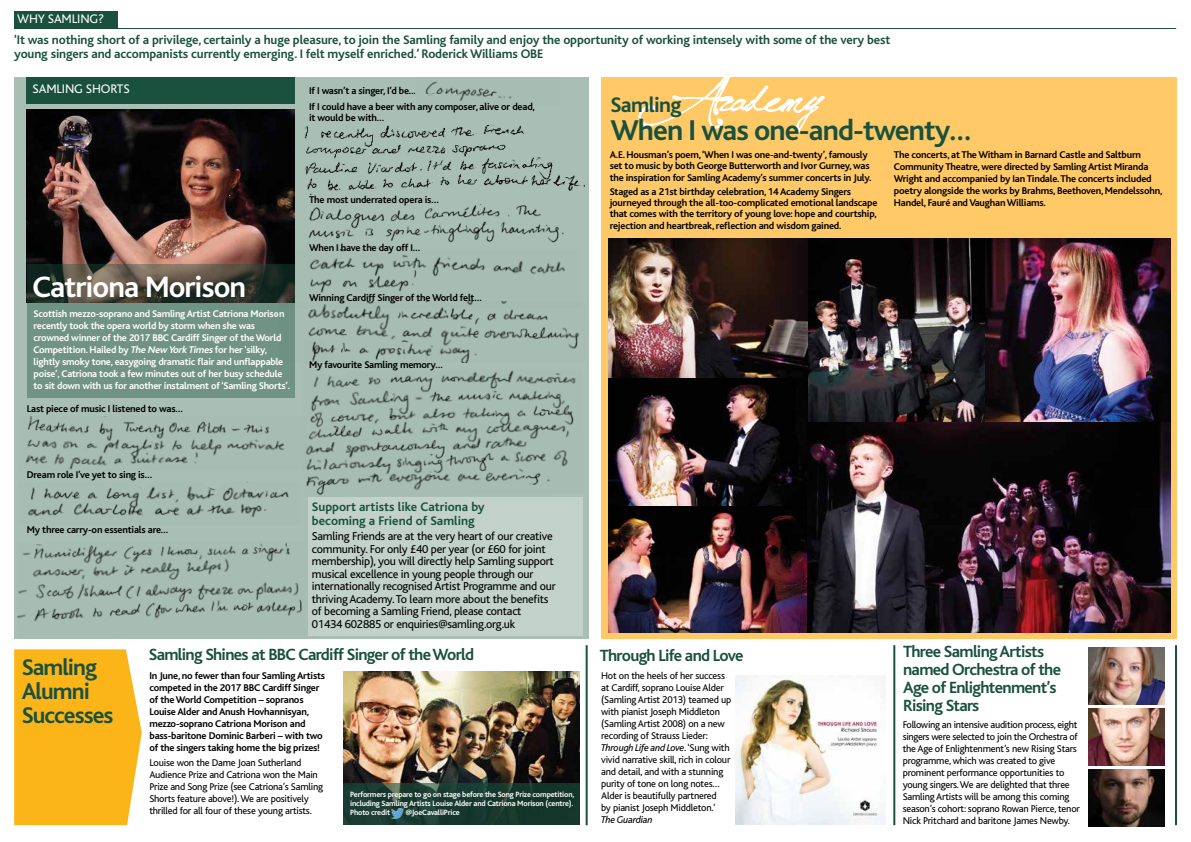
<style>
.page{position:relative;width:1191px;height:842px;background:#fff}
.page>*{position:absolute;margin:0;border:0;box-sizing:border-box;transform-origin:0 0}
.t1{font:700 30.9px "Bliss";letter-spacing:-.03em;color:#fff}
.t2{font:700 30px "Bliss";letter-spacing:-.03em;color:#1a513e}
.t3{font:700 23.8px/24px "Bliss";letter-spacing:-.04em;color:#1a513e}
.t4{font:700 22px "Bliss";letter-spacing:-.03em;color:#1a513e}
.t5{font:700 17px/18px "Bliss";letter-spacing:-.04em;color:#1a513e}
.t6{font:700 13px/14px "Bliss";letter-spacing:-.01em;color:#1a513e}
.t7{font:13px "Bliss";letter-spacing:-.01em;color:#fff}
.t8{font:12px/12.5px "Bliss";letter-spacing:-.02em;color:#000}
.t9{font:700 10.2px/12px "Bliss";letter-spacing:-.02em;color:#000}
.t10{font:10.2px/12px "Bliss";letter-spacing:-.02em;color:#000}
.t11{font:italic 10.2px "Bliss";letter-spacing:-.02em;color:#000}
.t12{font:700 10.1px/12px "Bliss";letter-spacing:-.02em;color:#fff}
.t13{font:700 8px/9px "Bliss";letter-spacing:-.02em;color:#fff}
.s1{font-style:italic}
</style>
<div class="page">
<hr style="left:14px;top:28px;width:1162px;height:1px;background:#1a513e">
<div style="left:14px;top:12px;width:104px;height:17px;background:#1a513e"></div>
<svg style="left:14px;top:649px;width:128px;height:176px;background:#fcb926"></svg>
<img style="left:344px;top:672px;width:236px;height:112px">
<img style="left:1088px;top:648px;width:76px;height:57px">
<img style="left:1088px;top:709px;width:76px;height:57px">
<img style="left:1088px;top:769px;width:76px;height:57px">
<svg style="left:344px;top:784px;width:236px;height:41px;background:#1a3b30"></svg>
<svg style="left:391px;top:808px;width:12px;height:10px"></svg>
<img style="left:736px;top:675px;width:149px;height:149px">
<hr style="left:1175px;top:645px;width:2px;height:180px;background:#1a513e">
<hr style="left:585px;top:645px;width:2px;height:180px;background:#1a513e">
<hr style="left:893px;top:645px;width:2px;height:180px;background:#1a513e">
<div style="left:14px;top:77px;width:574px;height:561px;background:#a9bfb5"></div>
<img style="left:27px;top:110px;width:268px;height:154px">
<svg style="left:27px;top:264px;width:268px;height:133px;background:#637c6f"></svg>
<div style="left:26px;top:77px;width:269px;height:27px;background:#1a513e"></div>
<div style="left:308px;top:497px;width:274px;height:138px;background:#c2d2ca"></div>
<img style="left:25px;top:416px;width:260px;height:54px">
<img style="left:28px;top:482px;width:261px;height:36px">
<img style="left:17px;top:542px;width:299px;height:97px">
<img style="left:425px;top:81px;width:87px;height:21px">
<img style="left:304px;top:125px;width:249px;height:70px">
<img style="left:518px;top:172px;width:67px;height:23px">
<img style="left:293px;top:205px;width:271px;height:42px">
<img style="left:279px;top:249px;width:286px;height:53px">
<img style="left:279px;top:302px;width:310px;height:61px">
<img style="left:305px;top:370px;width:271px;height:125px">
<img style="left:304px;top:342px;width:22px;height:21px">
<div style="left:601px;top:77px;width:575px;height:561px;background:#ffc967"></div>
<img style="left:807px;top:239px;width:363px;height:394px">
<img style="left:609px;top:378px;width:198px;height:255px">
<img style="left:609px;top:239px;width:198px;height:139px">
<svg style="left:638px;top:77px;width:186px;height:55px"></svg>
<p class="t7" style="left:17px;top:12px;width:88px">WHY SAMLING?</p>
<p class="t6" style="left:14px;top:33px;width:877px">‘It was nothing short of a privilege, certainly a huge pleasure, to join the Samling family and enjoy the opportunity of working intensely with some of the very best young singers and accompanists currently emerging. I felt myself enriched.’ Roderick Williams OBE</p>
<p class="t7" style="left:33px;top:82px;width:99px">SAMLING SHORTS</p>
<p class="t9" style="left:309px;top:83px;width:227px;line-height:16.5px">If I wasn’t a singer, I’d be…<br>If I could have a beer with any composer, alive or dead,</p>
<p class="t9" style="left:309px;top:112px;width:77px">it would be with…</p>
<h1 class="t1" style="left:32px;top:271px;width:215px">Catriona Morison</h1>
<p class="t12" style="left:34px;top:308px;width:258px">Scottish mezzo-soprano and Samling Artist Catriona Morison recently took the opera world by storm when she was crowned winner of the 2017 BBC Cardiff Singer of the World Competition. Hailed by <span class="s1">The New York Times</span> for her ‘silky, lightly smoky tone, easygoing dramatic flair and unflappable poise’, Catriona took a few minutes out of her busy schedule to sit down with us for another instalment of ‘Samling Shorts’.</p>
<p class="t9" style="left:27px;top:403px;width:157px">Last piece of music I listened to was…</p>
<p class="t9" style="left:309px;top:194px;width:131px">The most underrated opera is…</p>
<p class="t9" style="left:309px;top:242px;width:113px">When I have the day off I…</p>
<p class="t9" style="left:309px;top:292px;width:174px">Winning Cardiff Singer of the World felt…</p>
<p class="t9" style="left:309px;top:359px;width:135px">My favourite Samling memory…</p>
<p class="t9" style="left:27px;top:469px;width:127px">Dream role I’ve yet to sing is…</p>
<p class="t9" style="left:27px;top:524px;width:143px">My three carry-on essentials are…</p>
<p class="t6" style="left:312px;top:500px;width:174px">Support artists like Catriona by becoming a Friend of Samling</p>
<p class="t8" style="left:312px;top:530px;width:245px">Samling Friends are at the very heart of our creative community. For only £40 per year (or £60 for joint membership), you will directly help Samling support musical excellence in young people through our internationally recognised Artist Programme and our thriving Academy. To learn more about the benefits of becoming a Samling Friend, please contact<br>01434 602885 or enquiries@samling.org.uk</p>
<h3 class="t4" style="left:610px;top:94px;width:72px">Samling</h3>
<h2 class="t2" style="left:610px;top:115px;width:362px">When I was one-and-twenty…</h2>
<p class="t9" style="left:609px;top:150px;width:261px;line-height:11px">A.E. Housman’s poem, ‘When I was one-and-twenty’, famously set to music by both George Butterworth and Ivor Gurney, was</p>
<p class="t9" style="left:609px;top:171px;width:263px;line-height:14px">the inspiration for Samling Academy’s summer concerts in July.<br>Staged as a 21st birthday celebration, 14 Academy Singers</p>
<p class="t9" style="left:609px;top:198px;width:269px;line-height:11px">journeyed through the all-too-complicated emotional landscape that comes with the territory of young love: hope and courtship,</p>
<p class="t9" style="left:609px;top:220px;width:233px">rejection and heartbreak, reflection and wisdom gained.</p>
<p class="t9" style="left:894px;top:149px;width:270px">The concerts, at The Witham in Barnard Castle and Saltburn Community Theatre, were directed by Samling Artist Miranda Wright and accompanied by Ian Tindale. The concerts included poetry alongside the works by Brahms, Beethoven, Mendelssohn, Handel, Fauré and Vaughan Williams.</p>
<h3 class="t3" style="left:22px;top:656px;width:93px">Samling<br>Alumni<br>Successes</h3>
<h3 class="t5" style="left:149px;top:646px;width:327px">Samling Shines at BBC Cardiff Singer of the World</h3>
<h3 class="t5" style="left:600px;top:647px;width:145px">Through Life and Love</h3>
<h3 class="t5" style="left:903px;top:643px;width:159px">Three Samling Artists named Orchestra of the<br>Age of Enlightenment’s<br>Rising Stars</h3>
<p class="t9" style="left:149px;top:670px;width:177px">In June, no fewer than four Samling Artists competed in the 2017 BBC Cardiff Singer of the World Competition – sopranos Louise Alder and Anush Hovhannisyan, mezzo-soprano Catriona Morison and bass-baritone Dominic Barberi – with two of the singers taking home the big prizes!</p>
<p class="t10" style="left:149px;top:757px;width:175px">Louise won the Dame Joan Sutherland Audience Prize and Catriona won the Main Prize and Song Prize (see Catriona’s Samling Shorts feature above!). We are positively thrilled for all four of these young artists.</p>
<p class="t10" style="left:601px;top:670px;width:132px">Hot on the heels of her success at Cardiff, soprano Louise Alder (Samling Artist 2013) teamed up with pianist Joseph Middleton (Samling Artist 2008) on a new recording of Strauss Lieder:<br><span class="s1">Through Life and Love</span>. ‘Sung with vivid narrative skill, rich in colour and detail, and with a stunning purity of tone on long notes…<br>Alder is beautifully partnered<br>by pianist Joseph Middleton.’</p>
<p class="t11" style="left:601px;top:814px;width:53px">The Guardian</p>
<p class="t10" style="left:902px;top:719px;width:179px">Following an intensive audition process, eight singers were selected to join the Orchestra of the Age of Enlightenment’s new Rising Stars programme, which was created to give prominent performance opportunities to young singers. We are delighted that three Samling Artists will be among this coming season’s cohort: soprano Rowan Pierce, tenor Nick Pritchard and baritone James Newby.</p>
<p class="t13" style="left:350px;top:790px;width:226px">Performers prepare to go on stage before the Song Prize competition, including Samling Artists Louise Alder and Catriona Morison (centre).<br>Photo credit</p>
<p class="t13" style="left:406px;top:808px;width:56px">@JoeCavalliPrice</p>
</div>
